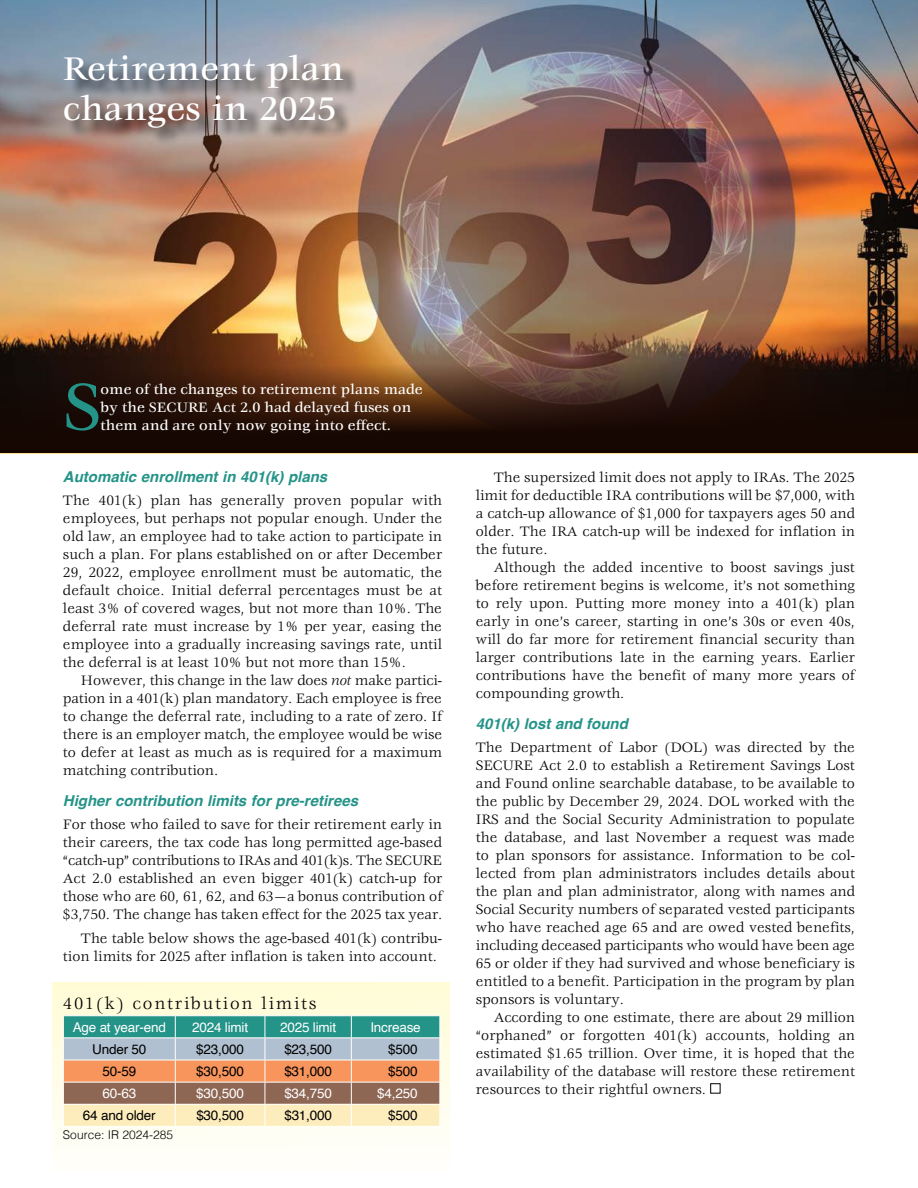
<style>
.page{position:relative;width:918px;height:1188px;background:#fff}
.page>*{position:absolute;margin:0;border:0;box-sizing:border-box;transform-origin:0 0}
.t1{font:500 72.45px "Veljovic Std";color:#249388}
.t2{font:500 36px/40.5px "Veljovic Std";color:#fff}
.t3{font:18px "Veljovic Std";letter-spacing:.1em;color:#000}
.t4{font:15px/18px "Veljovic Std";color:#000;text-align:justify}
.t5{font:500 15px/18px "Veljovic Std";color:#fff}
.t6{font:italic 700 15px "Helvetica";color:#249388}
.t7{font:13.5px "Helvetica";letter-spacing:-.015em;color:#000}
.t8{font:13.5px "Helvetica";letter-spacing:-.015em;color:#fff}
.t9{font:300 12px "Helvetica";color:#000}
.s1{font-style:italic}
</style>
<div class="page">
<div style="left:52px;top:982px;width:397px;height:190px;background:linear-gradient(to bottom,#fffcd5,#fffefb)"></div>
<img style="left:0;top:0;width:918px;height:356px">
<div style="left:67px;top:57px;width:294px;height:90px;background:#000;opacity:.75"></div>
<hr style="left:63px;top:1015px;width:112px;height:1px;background:#fff">
<hr style="left:175px;top:1015px;width:90px;height:1px;background:#fff">
<hr style="left:265px;top:1015px;width:86px;height:1px;background:#fff">
<hr style="left:351px;top:1015px;width:89px;height:1px;background:#fff">
<svg style="left:63px;top:1016px;width:378px;height:110px;background:#b0aa94"></svg>
<hr style="left:63px;top:1126px;width:112px;height:1px;background:#fff">
<hr style="left:175px;top:1126px;width:90px;height:1px;background:#fff">
<hr style="left:265px;top:1126px;width:86px;height:1px;background:#fff">
<hr style="left:351px;top:1126px;width:89px;height:1px;background:#fff">
<div style="left:710px;top:1083px;width:10px;height:11px;border:1px solid #000"></div>
<svg style="left:0;top:356px;width:918px;height:97px;background:#311a0f"></svg>
<h2 class="t2" style="left:63px;top:50px;width:283px">Retirement plan changes in 2025</h2>
<h1 class="t1" style="left:63px;top:368px;width:39px">S</h1>
<p class="t5" style="left:101px;top:381px;width:324px">ome of the changes to retirement plans made by the SECURE Act 2.0 had delayed fuses on them and are only now going into effect.</p>
<p class="t6" style="left:63px;top:468px;width:266px">Automatic enrollment in 401(k) plans</p>
<p class="t4" style="left:63px;top:492px;width:381px">The 401(k) plan has generally proven popular with employees, but perhaps not popular enough. Under the old law, an employee had to take action to participate in such a plan. For plans established on or after December 29, 2022, employee enrollment must be automatic, the default choice. Initial deferral percentages must be at least 3% of covered wages, but not more than 10%. The deferral rate must increase by 1% per year, easing the employee into a gradually increasing savings rate, until the deferral is at least 10% but not more than 15%.</p>
<p class="t4" style="left:63px;top:672px;width:381px;text-indent:18px">However, this change in the law does <span class="s1">not</span> make partici&shy;pation in a 401(k) plan mandatory. Each employee is free to change the deferral rate, including to a rate of zero. If there is an employer match, the employee would be wise to defer at least as much as is required for a maximum matching contribution.</p>
<p class="t6" style="left:63px;top:792px;width:297px">Higher contribution limits for pre-retirees</p>
<p class="t4" style="left:63px;top:816px;width:381px">For those who failed to save for their retirement early in their careers, the tax code has long permitted age-based “catch-up” contributions to IRAs and 401(k)s. The SECURE Act 2.0 established an even bigger 401(k) catch-up for those who are 60, 61, 62, and 63—a bonus contribution of $3,750. The change has taken effect for the 2025 tax year.</p>
<p class="t4" style="left:63px;top:930px;width:381px;text-indent:18px">The table below shows the age-based 401(k) contribu&shy;tion limits for 2025 after inflation is taken into account.</p>
<p class="t3" style="left:63px;top:994px;width:255px">401(k) contribution limits</p>
<p class="t8" style="left:73px;top:1017px;width:95px">Age at year-end</p>
<p class="t8" style="left:192px;top:1017px;width:57px">2024 limit</p>
<p class="t8" style="left:280px;top:1017px;width:57px">2025 limit</p>
<p class="t8" style="left:370px;top:1017px;width:52px">Increase</p>
<p class="t7" style="left:92px;top:1039px;width:56px">Under 50</p>
<p class="t7" style="left:196px;top:1039px;width:49px">$23,000</p>
<p class="t7" style="left:284px;top:1039px;width:49px">$23,500</p>
<p class="t7" style="left:388px;top:1039px;width:31px">$500</p>
<p class="t7" style="left:102px;top:1061px;width:35px">50-59</p>
<p class="t7" style="left:196px;top:1061px;width:49px">$30,500</p>
<p class="t7" style="left:284px;top:1061px;width:49px">$31,000</p>
<p class="t7" style="left:388px;top:1061px;width:31px">$500</p>
<p class="t8" style="left:102px;top:1083px;width:35px">60-63</p>
<p class="t8" style="left:196px;top:1083px;width:49px">$30,500</p>
<p class="t8" style="left:284px;top:1083px;width:49px">$34,750</p>
<p class="t8" style="left:377px;top:1083px;width:42px">$4,250</p>
<p class="t7" style="left:83px;top:1105px;width:74px">64 and older</p>
<p class="t7" style="left:196px;top:1105px;width:49px">$30,500</p>
<p class="t7" style="left:284px;top:1105px;width:49px">$31,000</p>
<p class="t7" style="left:388px;top:1105px;width:31px">$500</p>
<p class="t9" style="left:63px;top:1124px;width:112px">Source: IR 2024-285</p>
<p class="t4" style="left:476px;top:469px;width:381px;text-indent:18px">The supersized limit does not apply to IRAs. The 2025 limit for deductible IRA contributions will be $7,000, with a catch-up allowance of $1,000 for taxpayers ages 50 and older. The IRA catch-up will be indexed for inflation in the future.</p>
<p class="t4" style="left:476px;top:559px;width:381px;text-indent:18px">Although the added incentive to boost savings just before retirement begins is welcome, it’s not something to rely upon. Putting more money into a 401(k) plan early in one’s career, starting in one’s 30s or even 40s, will do far more for retirement financial security than larger contributions late in the earning years. Earlier contributions have the benefit of many more years of compounding growth.</p>
<p class="t6" style="left:476px;top:715px;width:154px">401(k) lost and found</p>
<p class="t4" style="left:476px;top:739px;width:381px">The Department of Labor (DOL) was directed by the SECURE Act 2.0 to establish a Retirement Savings Lost and Found online searchable database, to be available to the public by December 29, 2024. DOL worked with the IRS and the Social Security Administration to populate the database, and last November a request was made to plan sponsors for assistance. Information to be col&shy;lected from plan administrators includes details about the plan and plan administrator, along with names and Social Security numbers of separated vested participants who have reached age 65 and are owed vested benefits, including deceased participants who would have been age 65 or older if they had survived and whose beneficiary is entitled to a benefit. Participation in the program by plan sponsors is voluntary.</p>
<p class="t4" style="left:476px;top:1009px;width:381px;text-indent:18px">According to one estimate, there are about 29 million “orphaned” or forgotten 401(k) accounts, holding an estimated $1.65 trillion. Over time, it is hoped that the availability of the database will restore these retirement resources to their rightful owners.</p>
</div>
